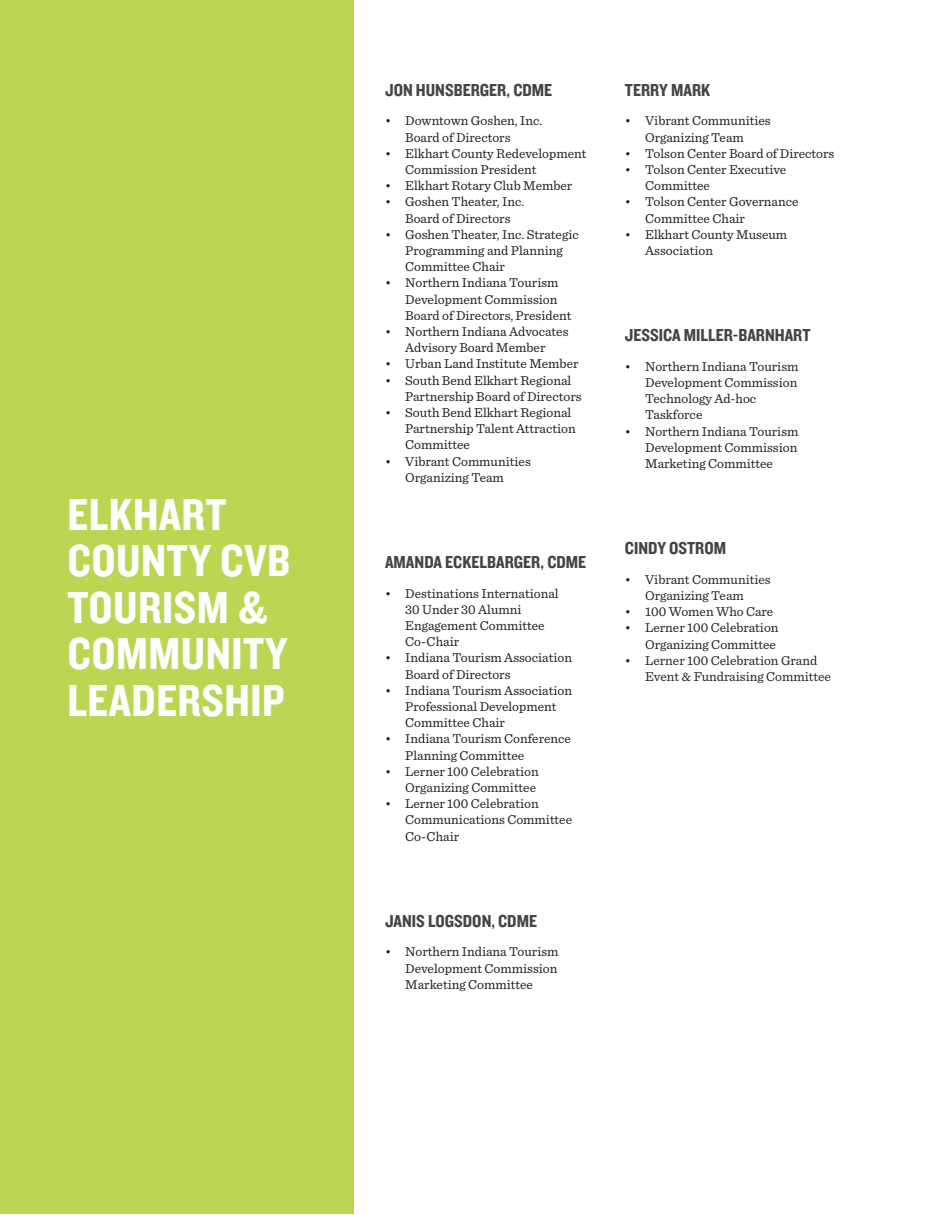
<style>
.page{position:relative;width:945px;height:1215px;background:#fff}
.page>*{position:absolute;margin:0;border:0;box-sizing:border-box;transform-origin:0 0}
.t1{font:46.5px/46.5px "Knockout HTF50 Welterweight";letter-spacing:.01em;color:#fff}
.t2{font:18px "Knockout HTF50 Welterweight";color:#444346}
.t3{font:18px "Knockout HTF50 Welterweight";color:#454245}
.t4{font:13.5px/16.2px "Sentinel";color:#201d1e}
.t5{font:13.5px/16.2px "Sentinel";color:#242021;text-align:right}
.s1{color:#242021}
</style>
<div class="page">
<div style="left:0;top:0;width:353px;height:1214px;background:#bad653"></div>
<p class="t1" style="left:68px;top:493px;width:225px">ELKHART<br>COUNTY CVB</p>
<p class="t1" style="left:68px;top:586px;width:222px">TOURISM &amp;<br>COMMUNITY<br>LEADERSHIP</p>
<p class="t2" style="left:385px;top:80px;width:169px">JON HUNSBERGER, CDME</p>
<p class="t4" style="left:405px;top:112px;width:139px;text-indent:-20px">• Downtown Goshen, Inc.<br>Board of Directors</p>
<p class="t4" style="left:405px;top:144px;width:183px;text-indent:-20px">• Elkhart County Redevelopment<br>Commission President</p>
<p class="t4" style="left:385px;top:177px;width:189px">• Elkhart Rotary Club Member</p>
<p class="t4" style="left:385px;top:193px;width:141px;text-align:center">• Goshen Theater, Inc.<br>Board of Directors</p>
<p class="t4" style="left:405px;top:225px;width:175px;text-indent:-20px">• Goshen Theater, Inc. Strategic<br>Programming and Planning<br>Committee Chair</p>
<p class="t4" style="left:405px;top:274px;width:168px;text-indent:-20px">• Northern Indiana Tourism<br>Development Commission<br>Board of Directors, President</p>
<p class="t4" style="left:385px;top:323px;width:185px;text-align:center">• Northern Indiana Advocates<br>Advisory Board Member</p>
<p class="t4" style="left:385px;top:355px;width:195px">• Urban Land Institute Member</p>
<p class="t4" style="left:405px;top:371px;width:178px;text-indent:-20px">• South Bend Elkhart Regional<br>Partnership Board of Directors</p>
<p class="t4" style="left:405px;top:404px;width:172px;text-indent:-20px">• South Bend Elkhart Regional<br>Partnership Talent Attraction<br>Committee</p>
<p class="t4" style="left:385px;top:452px;width:147px;text-align:center">• Vibrant Communities<br>Organizing Team</p>
<p class="t2" style="left:385px;top:553px;width:203px">AMANDA ECKELBARGER, CDME</p>
<p class="t4" style="left:405px;top:584px;width:155px;text-indent:-20px">• Destinations International<br>30 Under 30 Alumni<br>Engagement Committee<br>Co-Chair</p>
<p class="t4" style="left:405px;top:649px;width:168px;text-indent:-20px">• Indiana Tourism Association<br>Board of Directors</p>
<p class="t4" style="left:405px;top:681px;width:168px;text-indent:-20px">• Indiana Tourism Association<br>Professional Development<br>Committee Chair</p>
<p class="t4" style="left:405px;top:730px;width:167px;text-indent:-20px">• Indiana Tourism Conference<br>Planning Committee</p>
<p class="t5" style="left:385px;top:762px;width:155px">• Lerner 100 Celebration<br>Organizing Committee</p>
<p class="t4" style="left:405px;top:795px;width:168px;text-indent:-20px">• Lerner 100 <span class="s1">Celebration<br></span>Communications Committee<br>Co-Chair</p>
<p class="t2" style="left:385px;top:911px;width:154px">JANIS LOGSDON, CDME</p>
<p class="t4" style="left:405px;top:943px;width:155px;text-align:justify;text-indent:-20px">• Northern Indiana Tourism Development Commission Marketing Committee</p>
<p class="t2" style="left:625px;top:80px;width:87px">TERRY MARK</p>
<p class="t4" style="left:625px;top:112px;width:147px;text-align:center">• Vibrant Communities<br>Organizing Team</p>
<p class="t4" style="left:625px;top:144px;width:211px">• Tolson Center Board of Directors</p>
<p class="t4" style="left:645px;top:161px;width:143px;text-indent:-20px">• Tolson Center Executive<br>Committee</p>
<p class="t4" style="left:645px;top:193px;width:155px;text-indent:-20px">• Tolson Center Governance<br>Committee Chair</p>
<p class="t4" style="left:645px;top:225px;width:144px;text-indent:-20px">• Elkhart County Museum<br>Association</p>
<p class="t2" style="left:625px;top:326px;width:187px">JESSICA MILLER-BARNHART</p>
<p class="t4" style="left:645px;top:357px;width:155px;text-indent:-20px">• Northern Indiana Tourism<br>Development Commission<br>Technology Ad-hoc<br>Taskforce</p>
<p class="t4" style="left:645px;top:422px;width:155px;text-align:justify;text-indent:-20px">• Northern Indiana Tourism Development Commission Marketing Committee</p>
<p class="t3" style="left:625px;top:539px;width:103px">CINDY OSTROM</p>
<p class="t5" style="left:625px;top:570px;width:147px;text-align:center">• Vibrant Communities<br>Organizing Team</p>
<p class="t5" style="left:625px;top:603px;width:150px">• 100 Women Who Care</p>
<p class="t5" style="left:625px;top:619px;width:155px">• Lerner 100 Celebration<br>Organizing Committee</p>
<p class="t5" style="left:645px;top:651px;width:187px;text-align:left;text-indent:-20px">• Lerner 100 Celebration Grand<br>Event &amp; Fundraising Committee</p>
</div>
